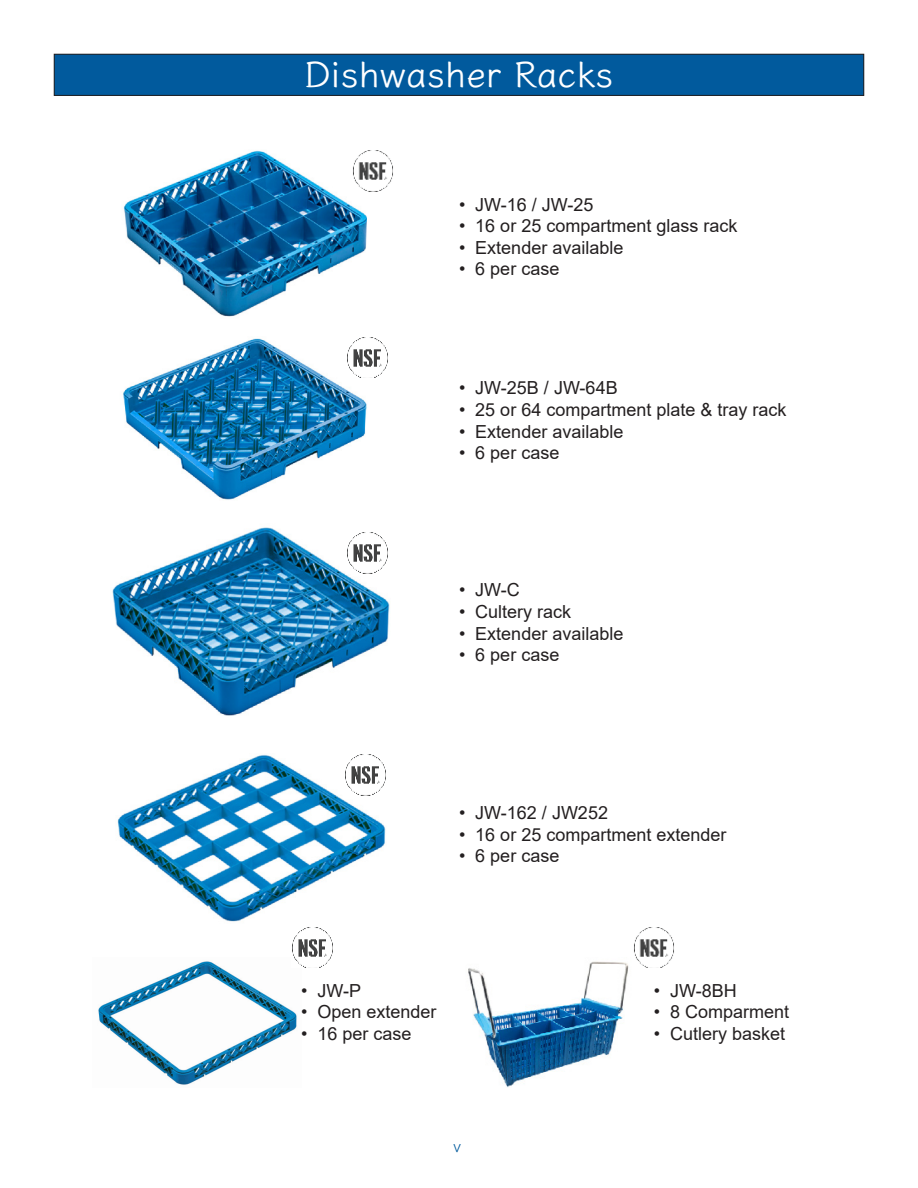
<style>
.page{position:relative;width:918px;height:1188px;background:#fff}
.page>*{position:absolute;margin:0;border:0;box-sizing:border-box;transform-origin:0 0}
.Heading_4{font:600 36px "Klee One";color:#fff}
.t1{font:18px "Arial";color:#231f20}
.t2{font:16.5px "Klee One";color:#015a9d}
</style>
<div class="page">
<div style="left:54px;top:54px;width:810px;height:41px;background:#015a9d"></div>
<div style="left:54px;top:54px;width:810px;height:42px;border:1px solid #231f20"></div>
<img style="left:123px;top:150px;width:243px;height:167px">
<img style="left:123px;top:338px;width:244px;height:162px">
<img style="left:117px;top:755px;width:269px;height:167px">
<img style="left:112px;top:527px;width:278px;height:189px">
<img style="left:98px;top:961px;width:199px;height:124px">
<img style="left:352px;top:150px;width:41px;height:41px">
<img style="left:347px;top:337px;width:41px;height:41px">
<img style="left:347px;top:532px;width:41px;height:41px">
<img style="left:344px;top:754px;width:42px;height:42px">
<img style="left:292px;top:927px;width:41px;height:41px">
<img style="left:468px;top:961px;width:161px;height:126px">
<img style="left:634px;top:927px;width:40px;height:41px">
<p class="Heading_4" style="left:299px;top:53px;width:316px">Ｄishwasher Racks</p>
<p class="t1" style="left:459px;top:192px;width:136px">• JW-16 / JW-25</p>
<p class="t1" style="left:459px;top:213px;width:280px">• 16 or 25 compartment glass rack</p>
<p class="t1" style="left:459px;top:235px;width:166px">• Extender available</p>
<p class="t1" style="left:459px;top:257px;width:102px">• 6 per case</p>
<p class="t1" style="left:459px;top:376px;width:160px">• JW-25B / JW-64B</p>
<p class="t1" style="left:459px;top:397px;width:329px">• 25 or 64 compartment plate &amp; tray rack</p>
<p class="t1" style="left:459px;top:419px;width:166px">• Extender available</p>
<p class="t1" style="left:459px;top:441px;width:102px">• 6 per case</p>
<p class="t1" style="left:459px;top:578px;width:62px">• JW-C</p>
<p class="t1" style="left:459px;top:599px;width:114px">• Cultery rack</p>
<p class="t1" style="left:459px;top:621px;width:166px">• Extender available</p>
<p class="t1" style="left:459px;top:642px;width:102px">• 6 per case</p>
<p class="t1" style="left:459px;top:800px;width:151px">• JW-162 / JW252</p>
<p class="t1" style="left:459px;top:822px;width:269px">• 16 or 25 compartment extender</p>
<p class="t1" style="left:459px;top:843px;width:102px">• 6 per case</p>
<p class="t1" style="left:301px;top:978px;width:61px">• JW-P</p>
<p class="t1" style="left:301px;top:1000px;width:137px">• Open extender</p>
<p class="t1" style="left:301px;top:1021px;width:112px">• 16 per case</p>
<p class="t2" style="left:453px;top:1136px;width:10px">v</p>
<p class="t1" style="left:654px;top:978px;width:84px">• JW-8BH</p>
<p class="t1" style="left:654px;top:1000px;width:137px">• 8 Comparment</p>
<p class="t1" style="left:654px;top:1021px;width:133px">• Cutlery basket</p>
</div>
